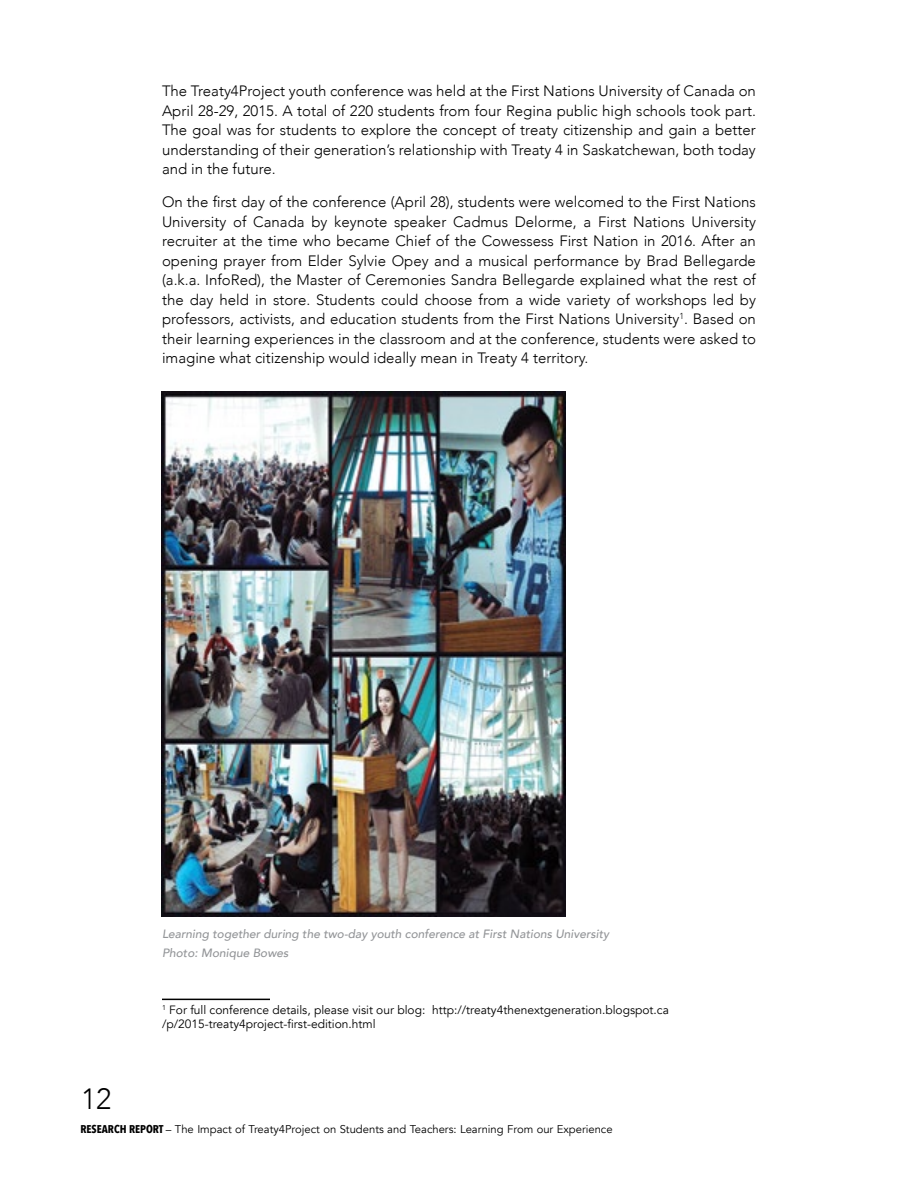
<style>
.page{position:relative;width:918px;height:1188px;background:#fff}
.page>*{position:absolute;margin:0;border:0;box-sizing:border-box;transform-origin:0 0}
.t1{font:300 29.25px "Avenir";color:#000}
.t2{font:300 15px/19.5px "Avenir";color:#000;text-align:justify}
.t3{font:12px/14.4px "Avenir";color:#000}
.t4{font:italic 500 12px/19.5px "Avenir";color:#939598}
.t5{font:11.25px "Avenir";color:#000}
.s1{font-family:"Avenir Next Condensed";font-weight:700}
</style>
<div class="page">
<hr style="left:162px;top:999px;width:108px;height:1px;background:#000">
<img style="left:161px;top:391px;width:404px;height:525px">
<p class="t2" style="left:162px;top:81px;width:596px">The Treaty4Project youth conference was held at the First Nations University of Canada on April 28-29, 2015. A total of 220 students from four Regina public high schools took part.<br>The goal was for students to explore the concept of treaty citizenship and gain a better understanding of their generation’s relationship with Treaty 4 in Saskatchewan, both today and in the future.</p>
<p class="t2" style="left:162px;top:192px;width:596px">On the first day of the conference (April 28), students were welcomed to the First Nations University of Canada by keynote speaker Cadmus Delorme, a First Nations University recruiter at the time who became Chief of the Cowessess First Nation in 2016. After an opening prayer from Elder Sylvie Opey and a musical performance by Brad Bellegarde (a.k.a. InfoRed), the Master of Ceremonies Sandra Bellegarde explained what the rest of the day held in store. Students could choose from a wide variety of workshops led by professors, activists, and education students from the First Nations University<sup>1</sup>. Based on their learning experiences in the classroom and at the conference, students were asked to imagine what citizenship would ideally mean in Treaty 4 territory.</p>
<p class="t4" style="left:162px;top:924px;width:449px">Learning together during the two-day youth conference at First Nations University<br>Photo: Monique Bowes</p>
<p class="t3" style="left:162px;top:1003px;width:508px"><sup>1</sup> For full conference details, please visit our blog: http://treaty4thenextgeneration.blogspot.ca /p/2015-treaty4project-first-edition.html</p>
<h1 class="t1" style="left:81px;top:1082px;width:32px">12</h1>
<p class="t5" style="left:80px;top:1122px;width:534px"><span class="s1">RESEARCH REPORT</span> – The Impact of Treaty4Project on Students and Teachers: Learning From our Experience</p>
</div>
